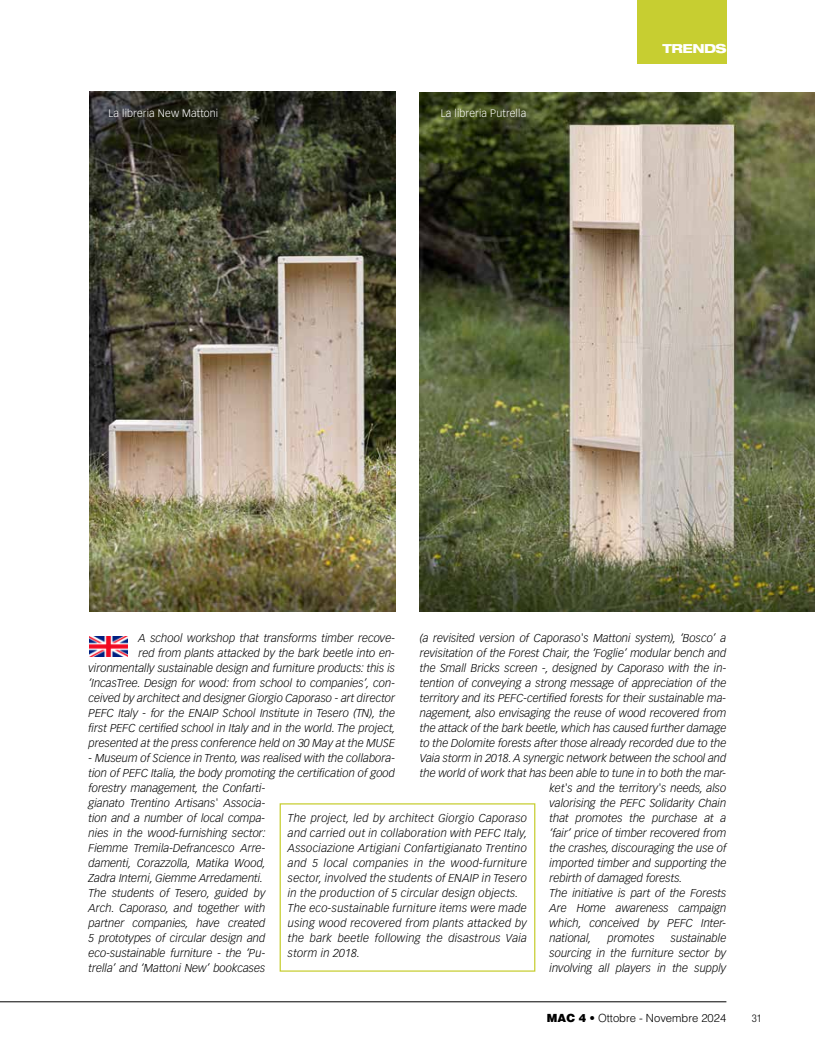
<style>
.page{position:relative;width:815px;height:1063px;background:#fff}
.page>*{position:absolute;margin:0;border:0;box-sizing:border-box;transform-origin:0 0}
.t1{font:800 expanded 12.5px "Helvetica Neue LT Std";letter-spacing:-.04em;color:#fff}
.t2{font:italic 300 11.25px/15px "Vectora LT Std";color:#000;text-align:right}
.t3{font:italic 300 11.25px/15px "Vectora LT Std";letter-spacing:.02em;color:#000}
.t4{font:300 11.25px "Helvetica LT Std";color:#000}
.t5{font:300 10.62px "Vectora LT Std";letter-spacing:.015em;color:#fff}
.t6{font:300 condensed 10.62px "Helvetica Neue LT Std";color:#000}
.s1{font-weight:900}
.s2{font-family:"Vectora LT Std"}
</style>
<div class="page">
<hr style="left:0;top:1001px;width:726px;height:1px;background:#000">
<div style="left:637px;top:0;width:89px;height:63px;background:#c7ce31"></div>
<img style="left:89px;top:636px;width:39px;height:21px">
<img style="left:420px;top:93px;width:395px;height:519px">
<img style="left:89px;top:92px;width:306px;height:520px">
<div style="left:280px;top:803px;width:255px;height:169px;border:1px solid #c7ce31"></div>
<p class="t5" style="left:109px;top:107px;width:111px">La libreria New Mattoni</p>
<p class="t5" style="left:441px;top:107px;width:87px">La libreria Putrella</p>
<p class="t1" style="left:663px;top:41px;width:66px">TRENDS</p>
<p class="t2" style="left:89px;top:630px;width:308px">A school workshop that transforms timber recove-<br>red from plants attacked by the bark beetle into en&shy;vironmentally sustainable design and furniture products: this is ‘IncasTree. Design for wood: from school to companies’, con&shy;ceived by architect and designer Giorgio Caporaso - art director PEFC Italy - for the ENAIP School Institute in Tesero (TN), the first PEFC certified school in Italy and in the world. The project, presented at the press conference held on 30 May at the MUSE</p>
<p class="t2" style="left:89px;top:750px;width:308px;text-align:left">- Museum of Science in Trento, was realised with the collabora&shy;tion of PEFC Italia, the body promoting the certification of good forestry management, the Confarti-<br>gianato Trentino Artisans' Associa-<br>tion and a number of local compa-<br>nies in the wood-furnishing sector:<br>Fiemme Tremila-Defrancesco Arre-<br>damenti, Corazzolla, Matika Wood,<br>Zadra Interni, Giemme Arredamenti.<br>The students of Tesero, guided by<br>Arch. Caporaso, and together with<br>partner companies, have created<br>5 prototypes of circular design and<br>eco-sustainable furniture - the ‘Pu-<br>trella’ and ‘Mattoni New’ bookcases</p>
<p class="t2" style="left:420px;top:630px;width:308px">(a revisited version of Caporaso's Mattoni system), ‘Bosco’ a</p>
<p class="t2" style="left:420px;top:645px;width:308px">revisitation of the Forest Chair, the ‘Foglie’ modular bench and</p>
<p class="t2" style="left:420px;top:660px;width:308px">the Small Bricks screen -, designed by Caporaso with the in-</p>
<p class="t2" style="left:420px;top:675px;width:308px">tention of conveying a strong message of appreciation of the</p>
<p class="t2" style="left:420px;top:690px;width:308px">territory and its PEFC-certified forests for their sustainable ma-</p>
<p class="t2" style="left:420px;top:705px;width:308px">nagement, also envisaging the reuse of wood recovered from</p>
<p class="t2" style="left:420px;top:720px;width:308px">the attack of the bark beetle, which has caused further damage</p>
<p class="t2" style="left:420px;top:735px;width:308px">to the Dolomite forests after those already recorded due to the</p>
<p class="t2" style="left:420px;top:750px;width:308px">Vaia storm in 2018. A synergic network between the school and</p>
<p class="t2" style="left:420px;top:765px;width:308px">the world of work that has been able to tune in to both the mar-</p>
<p class="t2" style="left:550px;top:780px;width:178px">ket's and the territory's needs, also</p>
<p class="t2" style="left:550px;top:795px;width:178px">valorising the PEFC Solidarity Chain</p>
<p class="t2" style="left:550px;top:810px;width:178px">that promotes the purchase at a</p>
<p class="t2" style="left:550px;top:825px;width:178px">‘fair’ price of timber recovered from</p>
<p class="t2" style="left:550px;top:840px;width:178px">the crashes, discouraging the use of</p>
<p class="t2" style="left:550px;top:855px;width:178px">imported timber and supporting the</p>
<p class="t2" style="left:550px;top:870px;width:134px">rebirth of damaged forests.</p>
<p class="t2" style="left:550px;top:885px;width:178px">The initiative is part of the Forests</p>
<p class="t2" style="left:550px;top:900px;width:178px">Are Home awareness campaign</p>
<p class="t2" style="left:550px;top:915px;width:178px">which, conceived by PEFC Inter-</p>
<p class="t2" style="left:550px;top:930px;width:43px">national,</p>
<p class="t2" style="left:607px;top:930px;width:49px">promotes</p>
<p class="t3" style="left:288px;top:810px;width:241px">The project, led by architect Giorgio Caporaso and carried out in collaboration with PEFC Italy, Associazione Artigiani Confartigianato Trentino and 5 local companies in the wood-furniture sector, involved the students of ENAIP in Tesero in the production of 5 circular design objects.<br>The eco-sustainable furniture items were made using wood recovered from plants attacked by the bark beetle following the disastrous Vaia storm in 2018.</p>
<p class="t2" style="left:550px;top:930px;width:178px;text-align:justify;text-indent:121px">sustainable sourcing in the furniture sector by involving all players in the supply</p>
<p class="t4" style="left:547px;top:1011px;width:181px"><span class="s1">MAC 4</span> <span class="s2">•</span> Ottobre - Novembre 2024</p>
<p class="t6" style="left:752px;top:1012px;width:11px">31</p>
</div>
